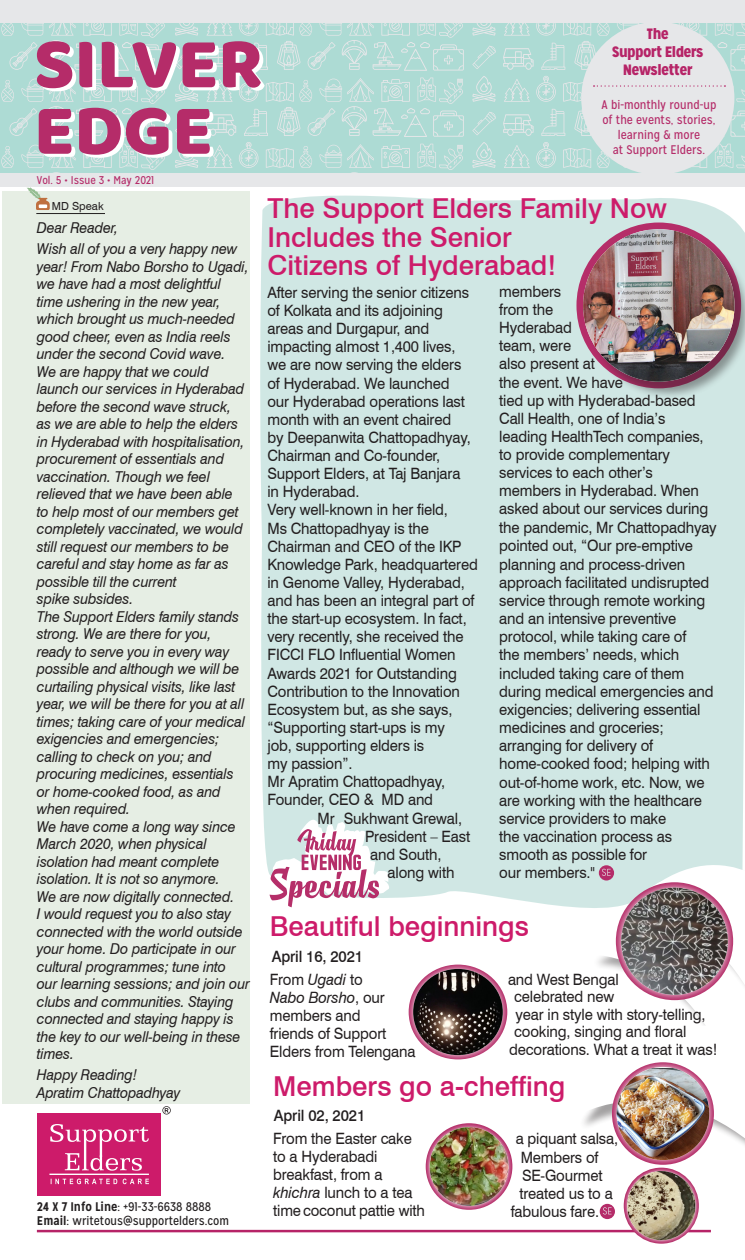
<style>
.page{position:relative;width:745px;height:1260px;background:#fff}
.page>*{position:absolute;margin:0;border:0;box-sizing:border-box;transform-origin:0 0}
.t1{font:73.5px/66.5px "Baloo";color:#b52c69}
.t2{font:500 27.5px "Swiss 721 BT";color:#cd1b6a}
.t3{font:15.62px/18.1px "Swiss 721 BT";letter-spacing:-.01em;color:#231f20;scale:.95 1}
.t4{font:500 15.62px "Swiss 721 BT";letter-spacing:-.01em;color:#231f20;scale:.95 1}
.t5{font:italic 15px/17.5px "Swiss 721 BT";letter-spacing:-.01em;color:#231f20;scale:.95 1}
.t6{font:900 15px/18px "Mission Gothic";color:#b62467;text-align:center}
.t7{font:12.5px/15px "Mission Gothic";color:#b52c69;text-align:center}
.t8{font:12.5px "Mission Gothic";color:#231f20}
.t9{font:11.25px "Mission Gothic";color:#b52c69}
.t10{font:11.12px "Swiss 721 BT";color:#231f20}
.s1{font-weight:700}
.s2{font-style:italic}
</style>
<div class="page">
<div style="left:3px;top:191px;width:246px;height:913px;background:#e6eee4"></div>
<hr style="left:37px;top:1230px;width:673px;height:2px;background:#b62467">
<div style="left:0;top:10px;width:744px;height:177px;background:#addbd4"></div>
<svg style="left:472px;top:112px;width:23px;height:23px"></svg>
<svg style="left:472px;top:46px;width:23px;height:23px"></svg>
<svg style="left:472px;top:142px;width:23px;height:26px"></svg>
<svg style="left:472px;top:76px;width:23px;height:26px"></svg>
<svg style="left:472px;top:23px;width:23px;height:13px"></svg>
<svg style="left:175px;top:112px;width:23px;height:23px"></svg>
<svg style="left:175px;top:46px;width:23px;height:23px"></svg>
<svg style="left:175px;top:142px;width:23px;height:26px"></svg>
<svg style="left:175px;top:76px;width:23px;height:26px"></svg>
<svg style="left:175px;top:23px;width:23px;height:13px"></svg>
<svg style="left:205px;top:23px;width:258px;height:150px"></svg>
<svg style="left:1px;top:78px;width:165px;height:59px"></svg>
<svg style="left:1px;top:23px;width:165px;height:48px"></svg>
<div style="left:0;top:0;width:744px;height:23px;background:#e6e7e9"></div>
<div style="left:0;top:173px;width:744px;height:14px;background:#e6e7e9"></div>
<svg style="left:503px;top:23px;width:241px;height:150px"></svg>
<div style="left:260px;top:195px;width:484px;height:713px;background:#d0e7e4"></div>
<div style="left:37px;top:1113px;width:124px;height:82px;background:#cd1b6a"></div>
<svg style="left:50px;top:1124px;width:99px;height:47px"></svg>
<hr style="left:49px;top:1174px;width:100px;height:1px;background:#fff">
<svg style="left:51px;top:1179px;width:98px;height:5px"></svg>
<svg style="left:162px;top:1106px;width:9px;height:8px"></svg>
<svg style="left:269px;top:818px;width:121px;height:89px"></svg>
<hr style="left:36px;top:213px;width:69px;height:1px;background:#231f20">
<svg style="left:1px;top:144px;width:164px;height:66px"></svg>
<div style="left:407px;top:963px;width:101px;height:98px;background:#fff;opacity:.75"></div>
<img style="left:413px;top:969px;width:89px;height:86px">
<div style="left:623px;top:1167px;width:75px;height:77px;background:#fff;opacity:.75"></div>
<img style="left:626px;top:1171px;width:69px;height:69px">
<div style="left:425px;top:1123px;width:87px;height:87px;background:#fff;opacity:.75"></div>
<img style="left:429px;top:1127px;width:79px;height:79px;border-radius:39px">
<svg style="left:599px;top:1204px;width:15px;height:15px"></svg>
<svg style="left:602px;top:1207px;width:9px;height:7px"></svg>
<div style="left:584px;top:231px;width:160px;height:169px;background:#231f20;opacity:.42"></div>
<img style="left:582px;top:229px;width:152px;height:153px">
<img style="left:575px;top:815px;width:169px;height:355px">
<h1 class="t1" style="left:34px;top:28px;width:230px">SILVER<br>EDGE</h1>
<p class="t9" style="left:37px;top:173px;width:119px">Vol. 5 • Issue 3 • May 2021</p>
<p class="t6" style="left:611px;top:24px;width:92px">The<br>Support Elders</p>
<p class="t6" style="left:622px;top:60px;width:71px">Newsletter</p>
<p class="t7" style="left:601px;top:98px;width:116px">A bi-monthly round-up of the events, stories, learning &amp; more<br>at Support Elders.</p>
<p class="t10" style="left:52px;top:199px;width:53px">MD Speak</p>
<p class="t5" style="left:37px;top:219px;width:87px">Dear Reader,</p>
<p class="t5" style="left:37px;top:240px;width:224px">Wish all of you a very happy new year! From Nabo Borsho to Ugadi, we have had a most delightful time ushering in the new year, which brought us much-needed good cheer, even as India reels under the second Covid wave.</p>
<p class="t5" style="left:37px;top:362px;width:220px">We are happy that we could launch our services in Hyderabad before the second wave struck, as we are able to help the elders in Hyderabad with hospitalisation, procurement of essentials and vaccination. Though we feel relieved that we have been able to help most of our members get completely vaccinated, we would still request our members to be careful and stay home as far as possible till the current</p>
<p class="t5" style="left:37px;top:590px;width:103px">spike subsides.</p>
<p class="t5" style="left:37px;top:607px;width:221px">The Support Elders family stands strong. We are there for you, ready to serve you in every way possible and although we will be curtailing physical visits, like last year, we will be there for you at all times; taking care of your medical exigencies and emergencies; calling to check on you; and procuring medicines, essentials or home-cooked food, as and when required.</p>
<p class="t5" style="left:37px;top:817px;width:225px">We have come a long way since<br>March 2020, when physical isolation had meant complete isolation. It is not so anymore.<br>We are now digitally connected.<br>I would request you to also stay connected with the world outside your home. Do participate in our cultural programmes; tune into our learning sessions; and join our clubs and communities. Staying connected and staying happy is the key to our well-being in these times.</p>
<p class="t5" style="left:37px;top:1066px;width:107px">Happy Reading!</p>
<p class="t5" style="left:37px;top:1083px;width:152px">Apratim Chattopadhyay</p>
<p class="t8" style="left:37px;top:1199px;width:176px"><span class="s1">24 X 7 Info Line</span>: +91-33-6638 8888</p>
<p class="t8" style="left:37px;top:1213px;width:193px"><span class="s1">Email</span>: writetous@supportelders.com</p>
<p class="t2" style="left:267px;top:191px;width:400px">The Support Elders Family Now</p>
<p class="t2" style="left:267px;top:220px;width:246px">Includes the Senior</p>
<p class="t2" style="left:267px;top:249px;width:290px">Citizens of Hyderabad!</p>
<p class="t3" style="left:267px;top:283px;width:215px">After serving the senior citizens of Kolkata and its adjoining areas and Durgapur, and impacting almost 1,400 lives, we are now serving the elders of Hyderabad. We launched our Hyderabad operations last month with an event chaired by Deepanwita Chattopadhyay,<br>Chairman and Co-founder,<br>Support Elders, at Taj Banjara</p>
<p class="t3" style="left:267px;top:483px;width:98px">in Hyderabad.</p>
<p class="t3" style="left:267px;top:501px;width:191px">Very well-known in her field,</p>
<p class="t3" style="left:267px;top:519px;width:223px">Ms Chattopadhyay is the<br>Chairman and CEO of the IKP<br>Knowledge Park, headquartered in Genome Valley, Hyderabad, and has been an integral part of the start-up ecosystem. In fact, very recently, she received the<br>FICCI FLO Influential Women<br>Awards 2021 for Outstanding<br>Contribution to the Innovation<br>Ecosystem but, as she says, “Supporting start-ups is my</p>
<p class="t3" style="left:267px;top:736px;width:166px">job, supporting elders is</p>
<p class="t3" style="left:267px;top:754px;width:91px">my passion”.</p>
<p class="t3" style="left:267px;top:773px;width:188px">Mr Apratim Chattopadhyay,<br>Founder, CEO &amp; MD and</p>
<p class="t3" style="left:317px;top:809px;width:154px">Mr Sukhwant Grewal,</p>
<p class="t3" style="left:365px;top:827px;width:112px">President – East</p>
<p class="t3" style="left:370px;top:845px;width:77px">and South,</p>
<p class="t3" style="left:387px;top:864px;width:72px">along with</p>
<p class="t3" style="left:499px;top:282px;width:78px">members from the<br>Hyderabad team, were</p>
<p class="t3" style="left:499px;top:355px;width:208px">also present at<br>the event. We have<br>tied up with Hyderabad-based<br>Call Health, one of India’s</p>
<p class="t3" style="left:499px;top:427px;width:216px">leading HealthTech companies, to provide complementary services to each other’s</p>
<p class="t3" style="left:499px;top:482px;width:221px">members in Hyderabad. When asked about our services during</p>
<p class="t3" style="left:499px;top:518px;width:230px">the pandemic, Mr Chattopadhyay pointed out, “Our pre-emptive planning and process-driven approach facilitated undisrupted service through remote working and an intensive preventive protocol, while taking care of<br>the members’ needs, which included taking care of them during medical emergencies and exigencies; delivering essential medicines and groceries; arranging for delivery of</p>
<p class="t3" style="left:499px;top:755px;width:223px">home-cooked food; helping with out-of-home work, etc. Now, we are working with the healthcare service providers to make</p>
<p class="t3" style="left:499px;top:827px;width:183px">the vaccination process as</p>
<p class="t3" style="left:499px;top:845px;width:157px">smooth as possible for</p>
<p class="t3" style="left:499px;top:864px;width:102px">our members."</p>
<p class="t2" style="left:269px;top:910px;width:260px">Beautiful beginnings</p>
<p class="t4" style="left:271px;top:947px;width:98px">April 16, 2021</p>
<p class="t3" style="left:270px;top:970px;width:99px">From <span class="s2">Ugadi</span> to</p>
<p class="t3" style="left:270px;top:988px;width:122px"><span class="s2">Nabo Borsho</span>, our members and</p>
<p class="t3" style="left:270px;top:1024px;width:155px">friends of Support<br>Elders from Telengana</p>
<p class="t3" style="left:507px;top:970px;width:118px">and West Bengal</p>
<p class="t3" style="left:514px;top:988px;width:107px">celebrated new</p>
<p class="t3" style="left:515px;top:1005px;width:201px">year in style with story-telling,</p>
<p class="t3" style="left:514px;top:1023px;width:182px">cooking, singing and floral</p>
<p class="t3" style="left:509px;top:1040px;width:220px">decorations. What a treat it was!</p>
<p class="t2" style="left:273px;top:1070px;width:293px">Members go a-cheffing</p>
<p class="t4" style="left:274px;top:1106px;width:98px">April 02, 2021</p>
<p class="t3" style="left:273px;top:1129px;width:147px">From the Easter cake</p>
<p class="t3" style="left:273px;top:1147px;width:148px">to a Hyderabadi breakfast, from a <span class="s2">khichra</span> lunch to a tea</p>
<p class="t3" style="left:273px;top:1201px;width:161px">time coconut pattie with</p>
<p class="t3" style="left:520px;top:1130px;width:104px;text-indent:-5px">a piquant salsa,<br>Members of</p>
<p class="t3" style="left:521px;top:1166px;width:86px">SE-Gourmet</p>
<p class="t3" style="left:519px;top:1184px;width:100px">treated us to a</p>
<p class="t3" style="left:510px;top:1202px;width:94px">fabulous fare.</p>
</div>
